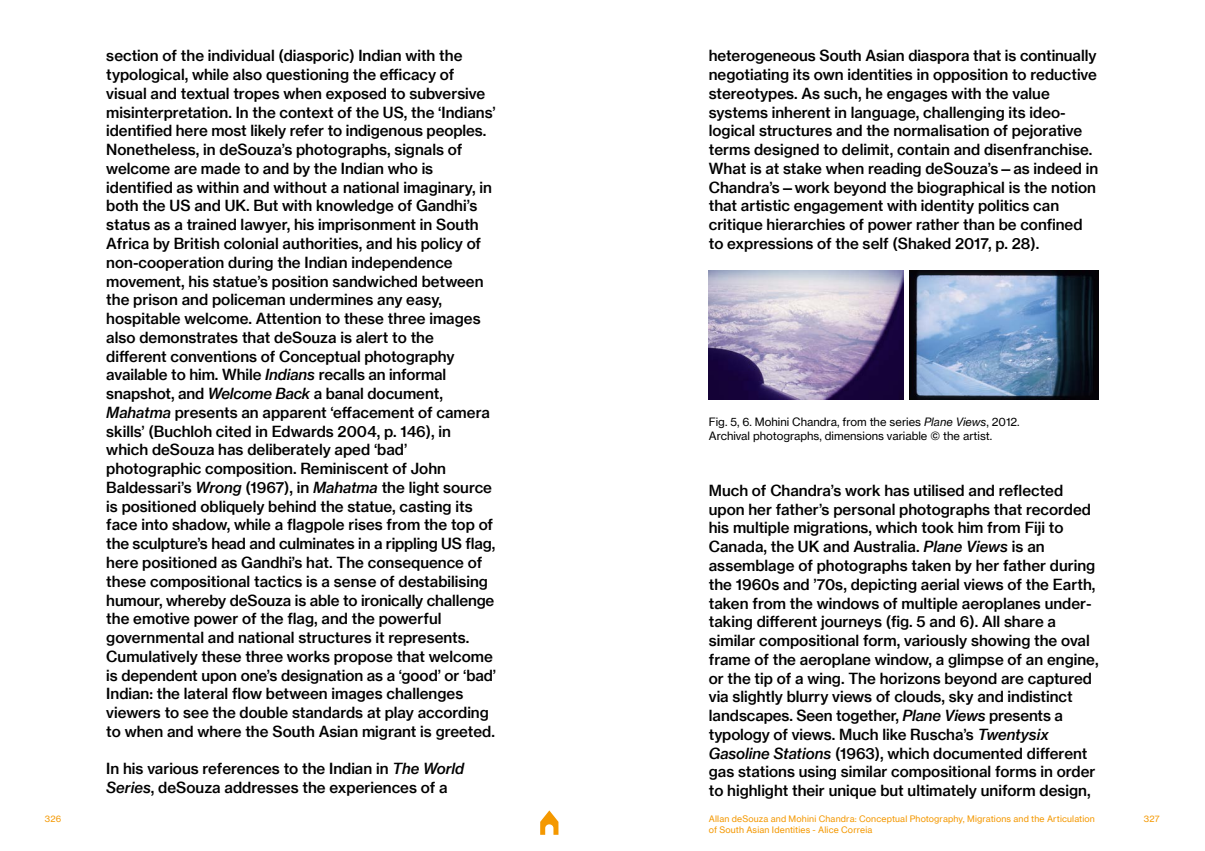
<style>
.page{position:relative;width:1205px;height:851px;background:#fff}
.page>*{position:absolute;margin:0;border:0;box-sizing:border-box;transform-origin:0 0}
.t1{font:15px/18.8px "N Haas Grotesk TX Pro 65 Md";color:#000}
.t2{font:11.25px/13.5px "N Haas Grotesk TX Pro 55 Rg";color:#000}
.t3{font:8.75px "N Haas Grotesk TX Pro 55 Rg";letter-spacing:.02em;color:#f49800}
.s1{font-family:"N Haas Grotesk TX Pro 66 Md It"}
.s2{font-family:"N Haas Grotesk TX Pro 56 It"}
</style>
<div class="page">
<img style="left:709px;top:270px;width:195px;height:129px">
<img style="left:910px;top:270px;width:188px;height:129px">
<svg style="left:540px;top:810px;width:18px;height:24px"></svg>
<p class="t1" style="left:106px;top:46px;width:391px">section of the individual (diasporic) Indian with the typological, while also questioning the efficacy of visual and textual tropes when exposed to subversive misinterpretation. In the context of the US, the ‘Indians’ identified here most likely refer to indigenous peoples.<br>Nonetheless, in deSouza’s photographs, signals of welcome are made to and by the Indian who is identified as within and without a national imaginary, in both the US and UK. But with knowledge of Gandhi’s status as a trained lawyer, his imprisonment in South Africa by British colonial authorities, and his policy of non-cooperation during the Indian independence movement, his statue’s position sandwiched between the prison and policeman undermines any easy, hospitable welcome. Attention to these three images also demonstrates that deSouza is alert to the different conventions of Conceptual photography available to him. While <span class="s1">Indians</span> recalls an informal snapshot, and <span class="s1">Welcome Back</span> a banal document, <span class="s1">Mahatma</span> presents an apparent ‘effacement of camera skills’ (Buchloh cited in Edwards 2004, p. 146), in which deSouza has deliberately aped ‘bad’ photographic composition. Reminiscent of John Baldessari’s <span class="s1">Wrong</span> (1967), in <span class="s1">Mahatma</span> the light source is positioned obliquely behind the statue, casting its face into shadow, while a flagpole rises from the top of the sculpture’s head and culminates in a rippling US flag, here positioned as Gandhi’s hat. The consequence of these compositional tactics is a sense of destabilising humour, whereby deSouza is able to ironically challenge the emotive power of the flag, and the powerful governmental and national structures it represents.<br>Cumulatively these three works propose that welcome is dependent upon one’s designation as a ‘good’ or ‘bad’ Indian: the lateral flow between images challenges viewers to see the double standards at play according to when and where the South Asian migrant is greeted.</p>
<p class="t1" style="left:106px;top:759px;width:359px">In his various references to the Indian in <span class="s1">The World<br>Series</span>, deSouza addresses the experiences of a</p>
<p class="t1" style="left:709px;top:46px;width:391px">heterogeneous South Asian diaspora that is continually negotiating its own identities in opposition to reductive stereotypes. As such, he engages with the value systems inherent in language, challenging its ideo-- logical structures and the normalisation of pejorative terms designed to delimit, contain and disenfranchise.<br>What is at stake when reading deSouza’s—as indeed in Chandra’s—work beyond the biographical is the notion that artistic engagement with identity politics can critique hierarchies of power rather than be confined to expressions of the self (Shaked 2017, p. 28).</p>
<p class="t2" style="left:709px;top:415px;width:312px">Fig. 5, 6. Mohini Chandra, from the series <span class="s2">Plane Views</span>, 2012.<br>Archival photographs, dimensions variable © the artist.</p>
<p class="t1" style="left:709px;top:481px;width:391px">Much of Chandra’s work has utilised and reflected upon her father’s personal photographs that recorded his multiple migrations, which took him from Fiji to Canada, the UK and Australia. <span class="s1">Plane Views</span> is an assemblage of photographs taken by her father during the 1960s and ’70s, depicting aerial views of the Earth, taken from the windows of multiple aeroplanes under&shy;taking different journeys (fig. 5 and 6). All share a similar compositional form, variously showing the oval frame of the aeroplane window, a glimpse of an engine, or the tip of a wing. The horizons beyond are captured via slightly blurry views of clouds, sky and indistinct landscapes. Seen together, <span class="s1">Plane Views</span> presents a typology of views. Much like Ruscha’s <span class="s1">Twentysix Gasoline Stations</span> (1963), which documented different gas stations using similar compositional forms in order to highlight their unique but ultimately uniform design,</p>
<p class="t3" style="left:45px;top:813px;width:18px">326</p>
<p class="t3" style="left:709px;top:813px;width:388px">Allan deSouza and Mohini Chandra: Conceptual Photography, Migrations and the Articulation</p>
<p class="t3" style="left:1144px;top:813px;width:17px">327</p>
<p class="t3" style="left:709px;top:824px;width:165px">of South Asian Identities - Alice Correia</p>
</div>
